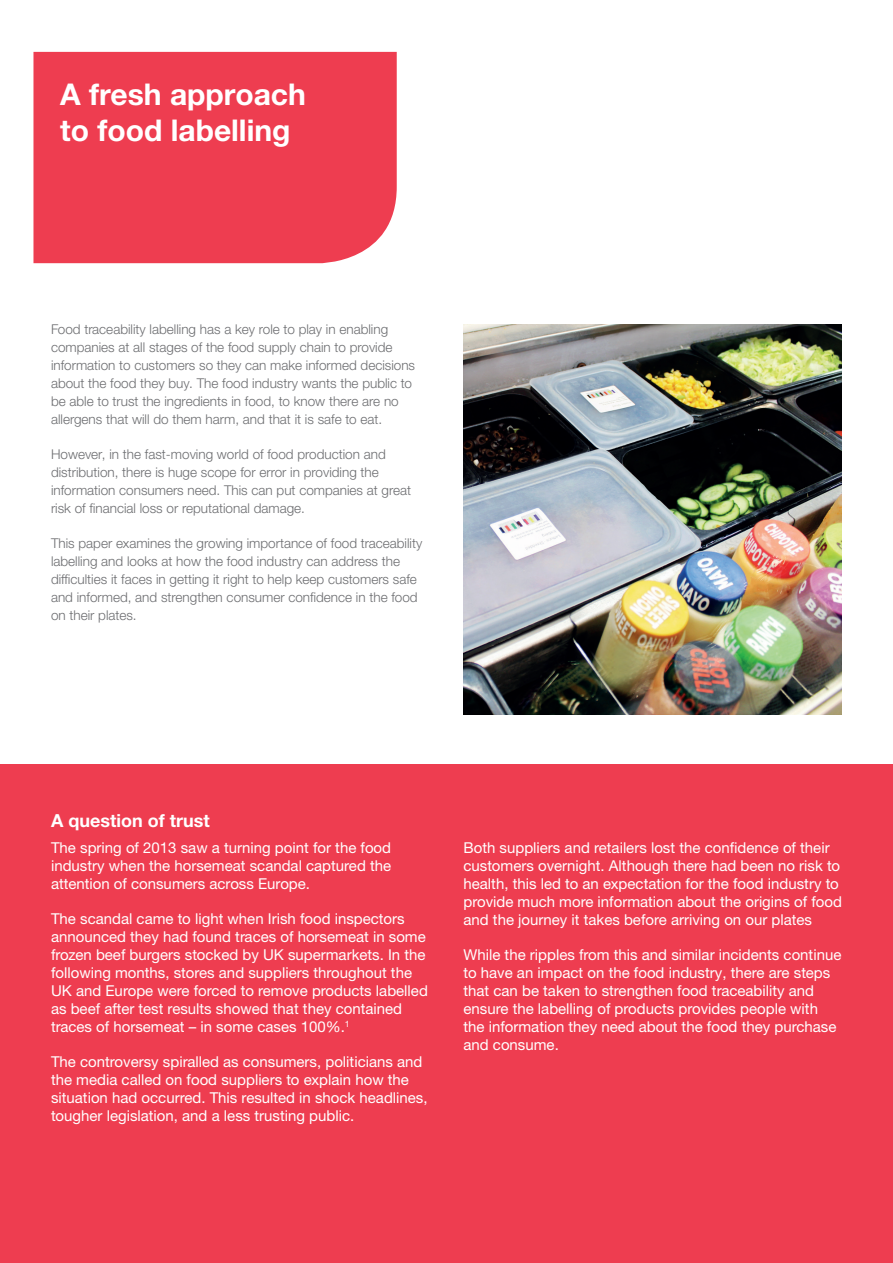
<style>
.page{position:relative;width:893px;height:1263px;background:#fff}
.page>*{position:absolute;margin:0;border:0;box-sizing:border-box;transform-origin:0 0}
.t1{font:700 30px/36px "Helvetica Neue LTW1 G";color:#fff}
.t2{font:700 18px "Helvetica Neue LTW1 G";color:#fff}
.t3{font:15px/18px "Helvetica Neue LTW1 G";color:#fff}
.t4{font:300 13.5px/18px "Helvetica Neue LTW1 G";color:#6c6d70}
</style>
<div class="page">
<div style="left:0;top:764px;width:893px;height:499px;background:#ee3d50"></div>
<div style="left:33px;top:52px;width:364px;height:211px;background:#ee3d50"></div>
<img style="left:463px;top:325px;width:379px;height:389px">
<p class="t1" style="left:60px;top:76px;width:247px">A fresh approach to food labelling</p>
<p class="t4" style="left:51px;top:320px;width:366px">Food traceability labelling has a key role to play in enabling companies at all stages of the food supply chain to provide information to customers so they can make informed decisions about the food they buy. The food industry wants the public to be able to trust the ingredients in food, to know there are no allergens that will do them harm, and that it is safe to eat.</p>
<p class="t4" style="left:51px;top:445px;width:362px">However, in the fast-moving world of food production and distribution, there is huge scope for error in providing the information consumers need. This can put companies at great risk of financial loss or reputational damage.</p>
<p class="t4" style="left:51px;top:534px;width:373px">This paper examines the growing importance of food traceability labelling and looks at how the food industry can address the difficulties it faces in getting it right to help keep customers safe and informed, and strengthen consumer confidence in the food on their plates.</p>
<p class="t2" style="left:51px;top:809px;width:160px">A question of trust</p>
<p class="t3" style="left:51px;top:839px;width:342px;text-align:justify">The spring of 2013 saw a turning point for the food industry when the horsemeat scandal captured the attention of consumers across Europe.</p>
<p class="t3" style="left:51px;top:910px;width:378px">The scandal came to light when Irish food inspectors announced they had found traces of horsemeat in some frozen beef burgers stocked by UK supermarkets. In the following months, stores and suppliers throughout the UK and Europe were forced to remove products labelled as beef after test results showed that they contained traces of horsemeat – in some cases 100%.<sup>1</sup></p>
<p class="t3" style="left:51px;top:1053px;width:378px">The controversy spiralled as consumers, politicians and the media called on food suppliers to explain how the situation had occurred. This resulted in shock headlines, tougher legislation, and a less trusting public.</p>
<p class="t3" style="left:463px;top:839px;width:380px">Both suppliers and retailers lost the confidence of their customers overnight. Although there had been no risk to health, this led to an expectation for the food industry to provide much more information about the origins of food and the journey it takes before arriving on our plates</p>
<p class="t3" style="left:463px;top:946px;width:379px">While the ripples from this and similar incidents continue to have an impact on the food industry, there are steps that can be taken to strengthen food traceability and ensure the labelling of products provides people with the information they need about the food they purchase and consume.</p>
</div>
